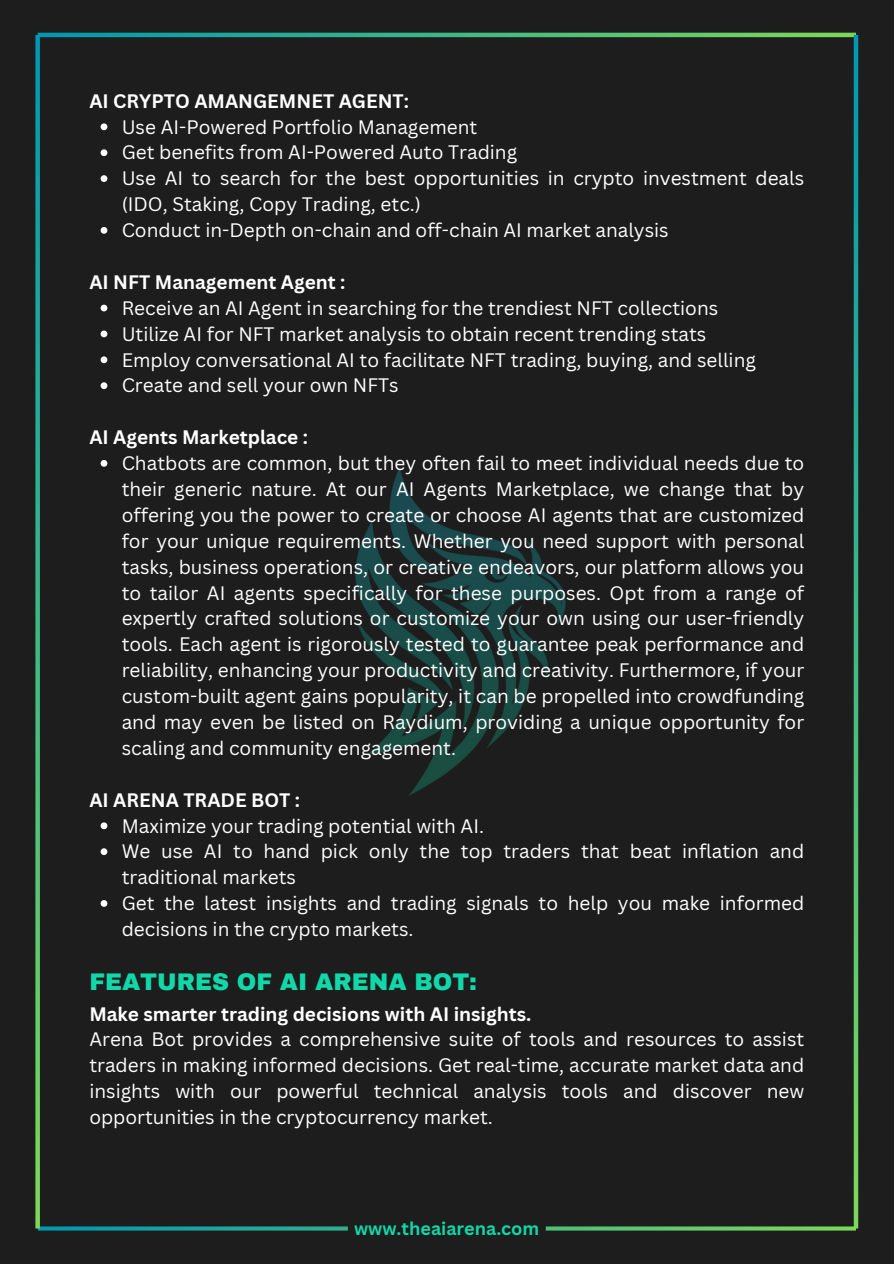
<style>
.page{position:relative;width:894px;height:1264px;background:#fff}
.page>*{position:absolute;margin:0;border:0;box-sizing:border-box;transform-origin:0 0}
.t1{font:900 23.55px "Archivo";color:#11d8a9}
.t2{font:19.05px/25.8px "Canva Sans";color:#fff}
.t3{font:700 19.05px "Canva Sans";color:#fff}
.t4{font:700 18px "Canva Sans";color:#10d8a9}
</style>
<div class="page">
<div style="left:0;top:0;width:893px;height:1263px;background:#1d1d1d"></div>
<img style="left:318px;top:432px;width:257px;height:398px">
<svg style="left:38px;top:33px;width:817px;height:4px;background:#3eb784"></svg>
<svg style="left:38px;top:1226px;width:817px;height:4px;background:#338462"></svg>
<svg style="left:35px;top:35px;width:5px;height:1193px;background:#3aa87a"></svg>
<svg style="left:853px;top:35px;width:5px;height:1193px;background:#39a075"></svg>
<svg style="left:101px;top:123px;width:6px;height:7px"></svg>
<svg style="left:101px;top:149px;width:6px;height:7px"></svg>
<svg style="left:101px;top:175px;width:6px;height:7px"></svg>
<svg style="left:101px;top:227px;width:6px;height:7px"></svg>
<svg style="left:101px;top:305px;width:6px;height:6px"></svg>
<svg style="left:101px;top:330px;width:6px;height:7px"></svg>
<svg style="left:101px;top:356px;width:6px;height:7px"></svg>
<svg style="left:101px;top:382px;width:6px;height:7px"></svg>
<svg style="left:101px;top:460px;width:6px;height:7px"></svg>
<svg style="left:101px;top:822px;width:6px;height:7px"></svg>
<svg style="left:101px;top:848px;width:6px;height:7px"></svg>
<svg style="left:101px;top:900px;width:6px;height:6px"></svg>
<p class="t3" style="left:89px;top:87px;width:321px">AI CRYPTO AMANGEMNET AGENT:</p>
<p class="t2" style="left:122px;top:113px;width:357px">Use AI-Powered Portfolio Management</p>
<p class="t2" style="left:122px;top:139px;width:397px">Get benefits from AI-Powered Auto Trading</p>
<p class="t2" style="left:122px;top:165px;width:684px">Use AI to search for the best opportunities in crypto investment deals (IDO, Staking, Copy Trading, etc.)</p>
<h1 class="t2" style="left:122px;top:217px;width:548px">Conduct in-Depth on-chain and off-chain AI market analysis</h1>
<p class="t3" style="left:89px;top:268px;width:257px">AI NFT Management Agent :</p>
<p class="t2" style="left:122px;top:294px;width:598px">Receive an AI Agent in searching for the trendiest NFT collections</p>
<p class="t2" style="left:122px;top:320px;width:586px">Utilize AI for NFT market analysis to obtain recent trending stats</p>
<p class="t2" style="left:122px;top:346px;width:635px">Employ conversational AI to facilitate NFT trading, buying, and selling</p>
<h2 class="t2" style="left:122px;top:372px;width:278px">Create and sell your own NFTs</h2>
<p class="t3" style="left:89px;top:424px;width:220px">AI Agents Marketplace :</p>
<p class="t2" style="left:122px;top:450px;width:684px;text-align:justify">Chatbots are common, but they often fail to meet individual needs due to their generic nature. At our AI Agents Marketplace, we change that by offering you the power to create or choose AI agents that are customized for your unique requirements. Whether you need support with personal tasks, business operations, or creative endeavors, our platform allows you to tailor AI agents specifically for these purposes. Opt from a range of expertly crafted solutions or customize your own using our user-friendly tools. Each agent is rigorously tested to guarantee peak performance and reliability, enhancing your productivity and creativity. Furthermore, if your custom-built agent gains popularity, it can be propelled into crowdfunding and may even be listed on Raydium, providing a unique opportunity for scaling and community engagement.</p>
<p class="t3" style="left:89px;top:786px;width:212px">AI ARENA TRADE BOT :</p>
<p class="t2" style="left:122px;top:812px;width:364px">Maximize your trading potential with AI.</p>
<h2 class="t2" style="left:122px;top:838px;width:684px">We use AI to hand pick only the top traders that beat inflation and traditional markets</h2>
<p class="t2" style="left:122px;top:889px;width:684px">Get the latest insights and trading signals to help you make informed decisions in the crypto markets.</p>
<h1 class="t1" style="left:89px;top:969px;width:389px">FEATURES OF AI ARENA BOT:</h1>
<p class="t3" style="left:89px;top:1000px;width:443px">Make smarter trading decisions with AI insights.</p>
<p class="t2" style="left:89px;top:1026px;width:716px;text-align:justify">Arena Bot provides a comprehensive suite of tools and resources to assist traders in making informed decisions. Get real-time, accurate market data and insights with our powerful technical analysis tools and discover new opportunities in the cryptocurrency market.</p>
<p class="t4" style="left:354px;top:1215px;width:187px">www.theaiarena.com</p>
</div>
